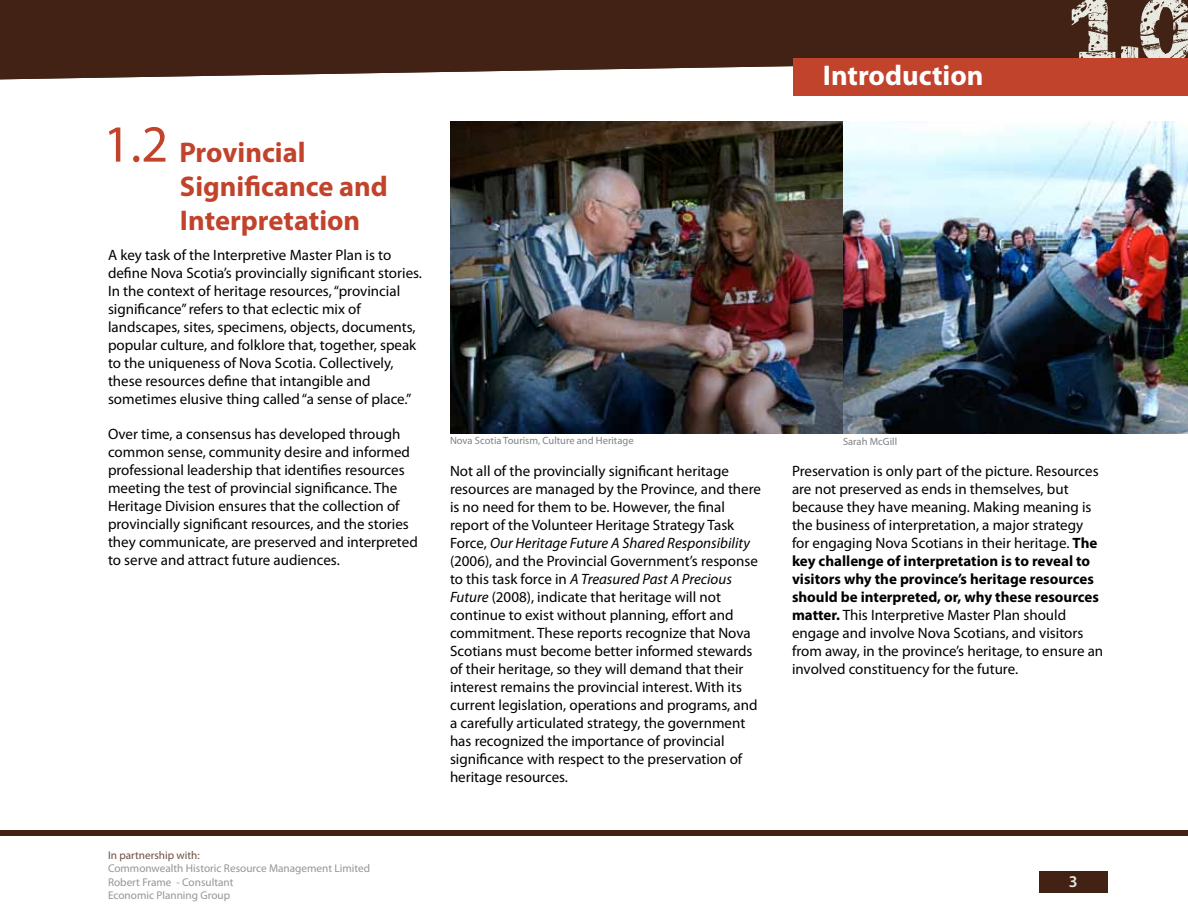
<style>
.page{position:relative;width:1188px;height:918px;background:#fff}
.page>*{position:absolute;margin:0;border:0;box-sizing:border-box;transform-origin:0 0}
.t1{font:900 102px "Grunge Serifia";color:#e8e9e0}
.t2{font:700 28.5px/34.2px "Myriad Pro";color:#c2432c}
.t3{font:700 28.5px "Myriad Pro";color:#fff}
.t4{font:600 16.5px "Myriad Pro";color:#e8e9e0}
.t5{font:15px/18px "Myriad Pro";color:#000}
.t6{font:11.25px/13.5px "Myriad Pro";color:#939598}
.t7{font:11.25px "Myriad Pro";color:#6c4e41}
.t8{font:10.5px "Myriad Pro";color:#808285}
.s1{font-weight:400;font-size:52.5px}
.s2{font-style:italic}
.s3{font-weight:700}
</style>
<div class="page">
<div style="left:0;top:831px;width:1188px;height:5px;background:#412214"></div>
<div style="left:0;top:0;width:1188px;height:80px;background:#412214"></div>
<div style="left:793px;top:58px;width:395px;height:38px;background:#c2432c"></div>
<div style="left:1039px;top:872px;width:69px;height:21px;background:#412214"></div>
<img style="left:450px;top:122px;width:393px;height:312px">
<img style="left:843px;top:122px;width:345px;height:312px">
<h2 class="t2" style="left:180px;top:134px;width:209px;text-indent:-76px"><span class="s1">1.2</span> Provincial<br>Significance and<br>Interpretation</h2>
<h2 class="t3" style="left:823px;top:57px;width:162px">Introduction</h2>
<h1 class="t1" style="left:1065px;top:-13px;width:131px">1.0</h1>
<p class="t5" style="left:108px;top:246px;width:316px">A key task of the Interpretive Master Plan is to define Nova Scotia’s provincially significant stories.<br>In the context of heritage resources, “provincial significance” refers to that eclectic mix of landscapes, sites, specimens, objects, documents, popular culture, and folklore that, together, speak to the uniqueness of Nova Scotia. Collectively, these resources define that intangible and sometimes elusive thing called “a sense of place.”</p>
<p class="t5" style="left:108px;top:424px;width:311px">Over time, a consensus has developed through common sense, community desire and informed professional leadership that identifies resources meeting the test of provincial significance. The Heritage Division ensures that the collection of provincially significant resources, and the stories they communicate, are preserved and interpreted to serve and attract future audiences.</p>
<p class="t8" style="left:450px;top:434px;width:185px">Nova Scotia Tourism, Culture and Heritage</p>
<p class="t8" style="left:843px;top:435px;width:56px">Sarah McGill</p>
<p class="t5" style="left:450px;top:461px;width:313px">Not all of the provincially significant heritage resources are managed by the Province, and there is no need for them to be. However, the final report of the Volunteer Heritage Strategy Task Force, <span class="s2">Our Heritage Future A Shared Responsibility </span>(2006), and the Provincial Government’s response to this task force in <span class="s2">A Treasured Past A Precious Future</span> (2008), indicate that heritage will not continue to exist without planning, effort and commitment. These reports recognize that Nova Scotians must become better informed stewards of their heritage, so they will demand that their interest remains the provincial interest. With its current legislation, operations and programs, and a carefully articulated strategy, the government has recognized the importance of provincial significance with respect to the preservation of heritage resources.</p>
<p class="t5" style="left:792px;top:461px;width:313px">Preservation is only part of the picture. Resources are not preserved as ends in themselves, but because they have meaning. Making meaning is the business of interpretation, a major strategy for engaging Nova Scotians in their heritage. <span class="s3">The key challenge of interpretation is to reveal to visitors why the province’s heritage resources should be interpreted, or, why these resources matter.</span> This Interpretive Master Plan should engage and involve Nova Scotians, and visitors from away, in the province’s heritage, to ensure an involved constituency for the future.</p>
<p class="t7" style="left:108px;top:848px;width:93px">In partnership with:</p>
<p class="t6" style="left:108px;top:862px;width:264px">Commonwealth Historic Resource Management Limited<br>Robert Frame - Consultant<br>Economic Planning Group</p>
<p class="t4" style="left:1069px;top:871px;width:10px">3</p>
</div>
